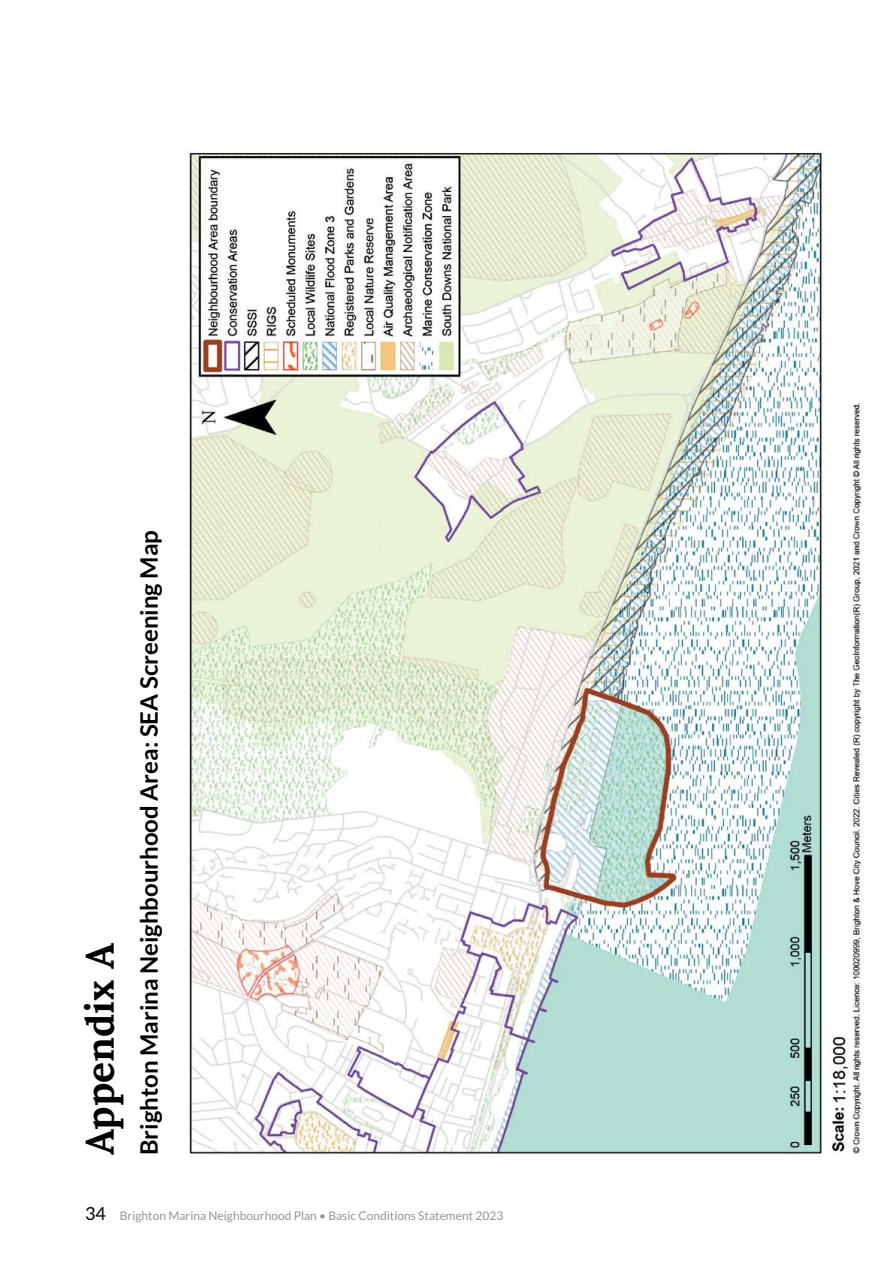
<style>
.page{position:relative;width:893px;height:1263px;background:#fff}
.page>*{position:absolute;margin:0;border:0;box-sizing:border-box;transform-origin:0 0}
.t1{font:700 39px "Lora";color:#000}
.t2{font:700 24px "Lato";color:#000}
.t3{font:12px "Lato";color:#939598}
.s1{font-size:18px;color:#000}
</style>
<div class="page">
<img style="left:188px;top:150px;width:674px;height:1007px">
<h1 class="t1" style="left:74px;top:1155px;width:213px;rotate:-90deg">Appendix A</h1>
<h2 class="t2" style="left:135px;top:1155px;width:627px;rotate:-90deg">Brighton Marina Neighbourhood Area: SEA Screening Map</h2>
<p class="t3" style="left:85px;top:1209px;width:420px"><span class="s1">34</span> Brighton Marina Neighbourhood Plan • Basic Conditions Statement 2023</p>
</div>
